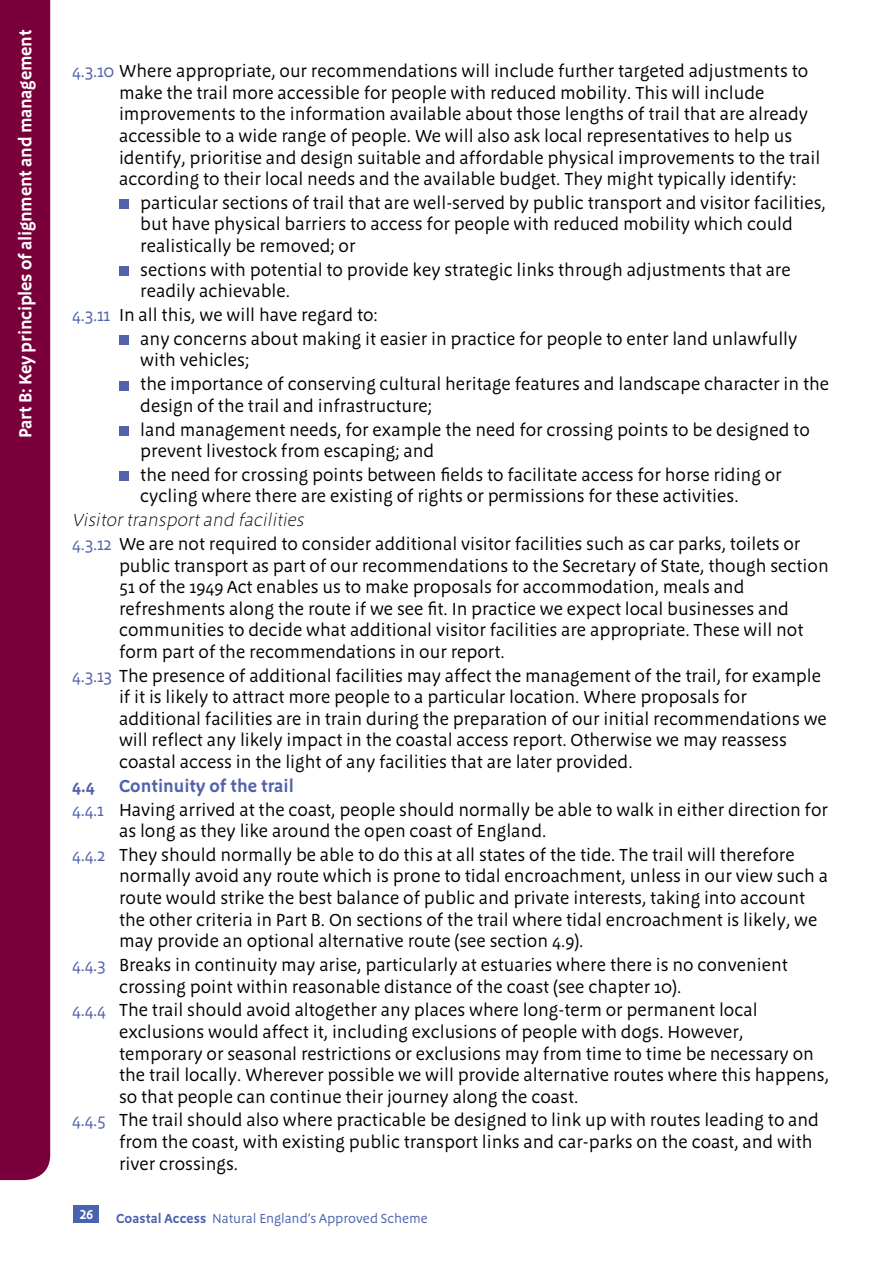
<style>
.page{position:relative;width:893px;height:1263px;background:#fff}
.page>*{position:absolute;margin:0;border:0;box-sizing:border-box;transform-origin:0 0}
.t1{font:18px/21.6px "Megano";color:#000}
.t2{font:600 18px "Megano";letter-spacing:-.015em;color:#fff}
.t3{font:italic 300 18px "Megano";color:#000}
.t4{font:600 18px "Megano";color:#5261ac}
.t5{font:13.5px "Megano";letter-spacing:-.005em;color:#4b63ae}
.t6{font:600 13.5px "Megano LF";color:#fff}
.s1{color:#5261ac}
.s2{font-weight:600}
</style>
<div class="page">
<div style="left:74px;top:1205px;width:25px;height:17px;background:#4b63ae"></div>
<div style="left:119px;top:199px;width:9px;height:10px;background:#5261ac"></div>
<div style="left:119px;top:266px;width:9px;height:10px;background:#5261ac"></div>
<div style="left:119px;top:335px;width:9px;height:10px;background:#5261ac"></div>
<div style="left:119px;top:381px;width:9px;height:9px;background:#5261ac"></div>
<div style="left:119px;top:426px;width:9px;height:9px;background:#5261ac"></div>
<div style="left:119px;top:471px;width:9px;height:10px;background:#5261ac"></div>
<div style="left:0;top:0;width:50px;height:1180px;background:#7a003c"></div>
<p class="t2" style="left:15px;top:438px;width:410px;rotate:-90deg">Part B: Key principles of alignment and management</p>
<p class="t1" style="left:119px;top:60px;width:703px;text-indent:-47px"><span class="s1">4.3.10</span> Where appropriate, our recommendations will include further targeted adjustments to make the trail more accessible for people with reduced mobility. This will include improvements to the information available about those lengths of trail that are already accessible to a wide range of people. We will also ask local representatives to help us identify, prioritise and design suitable and affordable physical improvements to the trail according to their local needs and the available budget. They might typically identify:</p>
<p class="t1" style="left:140px;top:192px;width:687px">particular sections of trail that are well-served by public transport and visitor facilities, but have physical barriers to access for people with reduced mobility which could realistically be removed; or</p>
<p class="t1" style="left:140px;top:259px;width:652px">sections with potential to provide key strategic links through adjustments that are readily achievable.</p>
<p class="t1" style="left:72px;top:304px;width:307px"><span class="s1">4.3.11</span> In all this, we will have regard to:</p>
<p class="t1" style="left:140px;top:328px;width:659px">any concerns about making it easier in practice for people to enter land unlawfully with vehicles;</p>
<p class="t1" style="left:140px;top:373px;width:690px">the importance of conserving cultural heritage features and landscape character in the design of the trail and infrastructure;</p>
<p class="t1" style="left:140px;top:419px;width:671px">land management needs, for example the need for crossing points to be designed to prevent livestock from escaping; and</p>
<p class="t1" style="left:140px;top:464px;width:643px">the need for crossing points between fields to facilitate access for horse riding or cycling where there are existing of rights or permissions for these activities.</p>
<p class="t3" style="left:72px;top:509px;width:237px">Visitortransportand facilities</p>
<p class="t1" style="left:119px;top:533px;width:711px;text-indent:-47px"><span class="s1">4.3.12</span> We are not required to consider additional visitor facilities such as car parks, toilets or public transport as part of our recommendations to the Secretary of State, though section 51 of the 1949 Act enables us to make proposals for accommodation, meals and refreshments along the route if we see fit. In practice we expect local businesses and communities to decide what additional visitor facilities are appropriate. These will not form part of the recommendations in our report.</p>
<p class="t1" style="left:119px;top:665px;width:709px;text-indent:-47px"><span class="s1">4.3.13</span> The presence of additional facilities may affect the management of the trail, for example if it is likely to attract more people to a particular location. Where proposals for additional facilities are in train during the preparation of our initial recommendations we will reflect any likely impact in the coastal access report. Otherwise we may reassess coastal access in the light of any facilities that are later provided.</p>
<p class="t4" style="left:72px;top:775px;width:24px">4.4</p>
<p class="t4" style="left:119px;top:775px;width:176px">Continuity of the trail</p>
<p class="t1" style="left:119px;top:799px;width:710px;text-indent:-47px"><span class="s1">4.4.1</span> Having arrived at the coast, people should normally be able to walk in either direction for as long as they like around the open coast of England.</p>
<p class="t1" style="left:119px;top:844px;width:711px;text-indent:-47px"><span class="s1">4.4.2</span> They should normally be able to do this at all states of the tide. The trail will therefore normally avoid any route which is prone to tidal encroachment, unless in our view such a route would strike the best balance of public and private interests, taking into account the other criteria in Part B. On sections of the trail where tidal encroachment is likely, we may provide an optional alternative route (see section 4.9).</p>
<p class="t1" style="left:119px;top:954px;width:670px;text-indent:-47px"><span class="s1">4.4.3</span> Breaks in continuity may arise, particularly at estuaries where there is no convenient crossing point within reasonable distance of the coast (see chapter 10).</p>
<p class="t1" style="left:119px;top:999px;width:711px;text-indent:-47px"><span class="s1">4.4.4</span> The trail should avoid altogether any places where long-term or permanent local exclusions would affect it, including exclusions of people with dogs. However, temporary or seasonal restrictions or exclusions may from time to time be necessary on the trail locally. Wherever possible we will provide alternative routes where this happens, so that people can continue their journey along the coast.</p>
<p class="t1" style="left:119px;top:1109px;width:701px;text-indent:-47px"><span class="s1">4.4.5</span> The trail should also where practicable be designed to link up with routes leading to and from the coast, with existing public transport links and car-parks on the coast, and with river crossings.</p>
<p class="t6" style="left:79px;top:1206px;width:15px">26</p>
<p class="t5" style="left:116px;top:1210px;width:313px"><span class="s2">Coastal Access</span> Natural England’s Approved Scheme</p>
</div>
